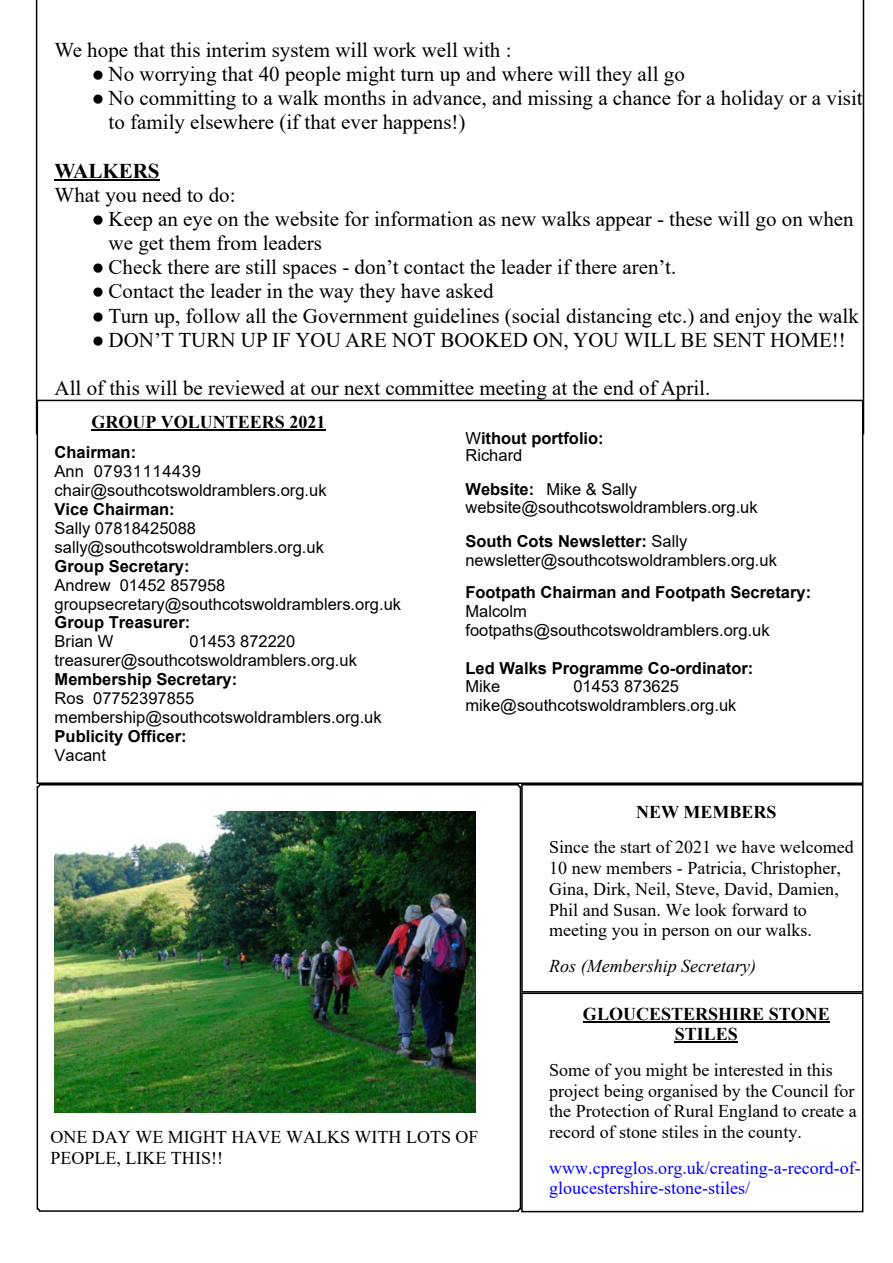
<style>
.page{position:relative;width:893px;height:1263px;background:#fff}
.page>*{position:absolute;margin:0;border:0;box-sizing:border-box;transform-origin:0 0}
.t1{font:21px/24.2px "Times New Roman";color:#000}
.t2{font:700 21px "Times New Roman";color:#000}
.t3{font:18px/20.7px "Times New Roman";color:#000}
.t4{font:18px/20.7px "Times New Roman";color:#00f}
.t5{font:700 18px/20.7px "Times New Roman";color:#000;text-align:center}
.t6{font:italic 18px "Times New Roman";color:#000}
.t7{font:16.5px/18.9px "Arial";color:#000}
.t8{font:700 16.5px/16.5px "Arial";color:#000}
.s1{font-weight:400}
.s2{font-weight:700}
</style>
<div class="page">
<hr style="left:55px;top:179px;width:105px;height:2px;background:#000">
<hr style="left:91px;top:429px;width:235px;height:1px;background:#000">
<img style="left:55px;top:811px;width:420px;height:302px">
<hr style="left:583px;top:1021px;width:247px;height:1px;background:#000">
<hr style="left:675px;top:1041px;width:63px;height:2px;background:#000">
<div style="left:521px;top:784px;width:342px;height:208px;border:2px solid #000"></div>
<div style="left:521px;top:992px;width:342px;height:220px;border:2px solid #000"></div>
<div style="left:37px;top:784px;width:484px;height:428px;border:2px solid #000;border-radius:2px"></div>
<div style="left:37px;top:400px;width:826px;height:384px;border:2px solid #000"></div>
<hr style="left:36px;top:0;width:1px;height:434px;background:#000">
<hr style="left:863px;top:0;width:1px;height:434px;background:#000">
<p class="t1" style="left:55px;top:40px;width:458px">We hope that this interim system will work well with :</p>
<p class="t1" style="left:92px;top:64px;width:595px">● No worrying that 40 people might turn up and where will they all go</p>
<p class="t1" style="left:109px;top:88px;width:756px;text-indent:-17px">● No committing to a walk months in advance, and missing a chance for a holiday or a visit to family elsewhere (if that ever happens!)</p>
<p class="t2" style="left:55px;top:163px;width:107px">WALKERS</p>
<p class="t1" style="left:55px;top:185px;width:182px">What you need to do:</p>
<p class="t1" style="left:109px;top:209px;width:747px;text-indent:-17px">● Keep an eye on the website for information as new walks appear - these will go on when we get them from leaders</p>
<p class="t1" style="left:92px;top:257px;width:586px">● Check there are still spaces - don’t contact the leader if there aren’t.</p>
<p class="t1" style="left:92px;top:281px;width:403px">● Contact the leader in the way they have asked</p>
<p class="t1" style="left:92px;top:305px;width:769px">● Turn up, follow all the Government guidelines (social distancing etc.) and enjoy the walk</p>
<p class="t1" style="left:92px;top:330px;width:756px">● DON’T TURN UP IF YOU ARE NOT BOOKED ON, YOU WILL BE SENT HOME!!</p>
<p class="t1" style="left:55px;top:378px;width:657px">All of this will be reviewed at our next committee meeting at the end of April.</p>
<p class="t5" style="left:91px;top:414px;width:236px">GROUP VOLUNTEERS 2021</p>
<p class="t8" style="left:55px;top:446px;width:83px">Chairman:</p>
<p class="t7" style="left:55px;top:463px;width:274px">Ann 07931114439 chair@southcotswoldramblers.org.uk</p>
<p class="t8" style="left:55px;top:502px;width:122px">Vice Chairman:</p>
<p class="t7" style="left:55px;top:520px;width:271px">Sally 07818425088 sally@southcotswoldramblers.org.uk</p>
<p class="t8" style="left:55px;top:559px;width:136px">Group Secretary:</p>
<p class="t7" style="left:55px;top:577px;width:348px">Andrew 01452 857958 groupsecretary@southcotswoldramblers.org.uk</p>
<p class="t8" style="left:55px;top:616px;width:137px">Group Treasurer:</p>
<p class="t7" style="left:55px;top:634px;width:60px">Brian W</p>
<p class="t7" style="left:55px;top:634px;width:304px;text-indent:135px">01453 872220 treasurer@southcotswoldramblers.org.uk</p>
<p class="t8" style="left:55px;top:673px;width:184px">Membership Secretary:</p>
<p class="t7" style="left:55px;top:690px;width:329px">Ros 07752397855 membership@southcotswoldramblers.org.uk</p>
<p class="t8" style="left:55px;top:729px;width:134px">Publicity Officer:</p>
<p class="t7" style="left:55px;top:747px;width:53px">Vacant</p>
<p class="t8" style="left:465px;top:432px;width:140px"><span class="s1">W</span>ithout portfolio:<br><span class="s1">Richard</span></p>
<p class="t7" style="left:465px;top:481px;width:294px"><span class="s2">Website:</span> Mike &amp; Sally website@southcotswoldramblers.org.uk</p>
<p class="t7" style="left:465px;top:534px;width:313px"><span class="s2">South Cots Newsletter:</span> Sally newsletter@southcotswoldramblers.org.uk</p>
<p class="t8" style="left:465px;top:585px;width:347px">Footpath Chairman and Footpath Secretary:</p>
<p class="t7" style="left:465px;top:603px;width:306px">Malcolm footpaths@southcotswoldramblers.org.uk</p>
<p class="t8" style="left:465px;top:661px;width:289px">Led Walks Programme Co-ordinator:</p>
<p class="t7" style="left:465px;top:679px;width:36px">Mike</p>
<p class="t7" style="left:465px;top:679px;width:273px;text-indent:108px">01453 873625 mike@southcotswoldramblers.org.uk</p>
<p class="t5" style="left:636px;top:803px;width:142px">NEW MEMBERS</p>
<p class="t3" style="left:549px;top:839px;width:306px">Since the start of 2021 we have welcomed 10 new members - Patricia, Christopher, Gina, Dirk, Neil, Steve, David, Damien, Phil and Susan. We look forward to meeting you in person on our walks.</p>
<p class="t6" style="left:549px;top:959px;width:208px">Ros (Membership Secretary)</p>
<p class="t3" style="left:50px;top:1129px;width:430px">ONE DAY WE MIGHT HAVE WALKS WITH LOTS OF<br>PEOPLE, LIKE THIS!!</p>
<p class="t5" style="left:583px;top:1005px;width:248px">GLOUCESTERSHIRE STONE<br>STILES</p>
<p class="t3" style="left:549px;top:1061px;width:309px">Some of you might be interested in this project being organised by the Council for the Protection of Rural England to create a record of stone stiles in the county.</p>
<p class="t4" style="left:549px;top:1159px;width:313px">www.cpreglos.org.uk/creating-a-record-of&shy;gloucestershire-stone-stiles/</p>
</div>
